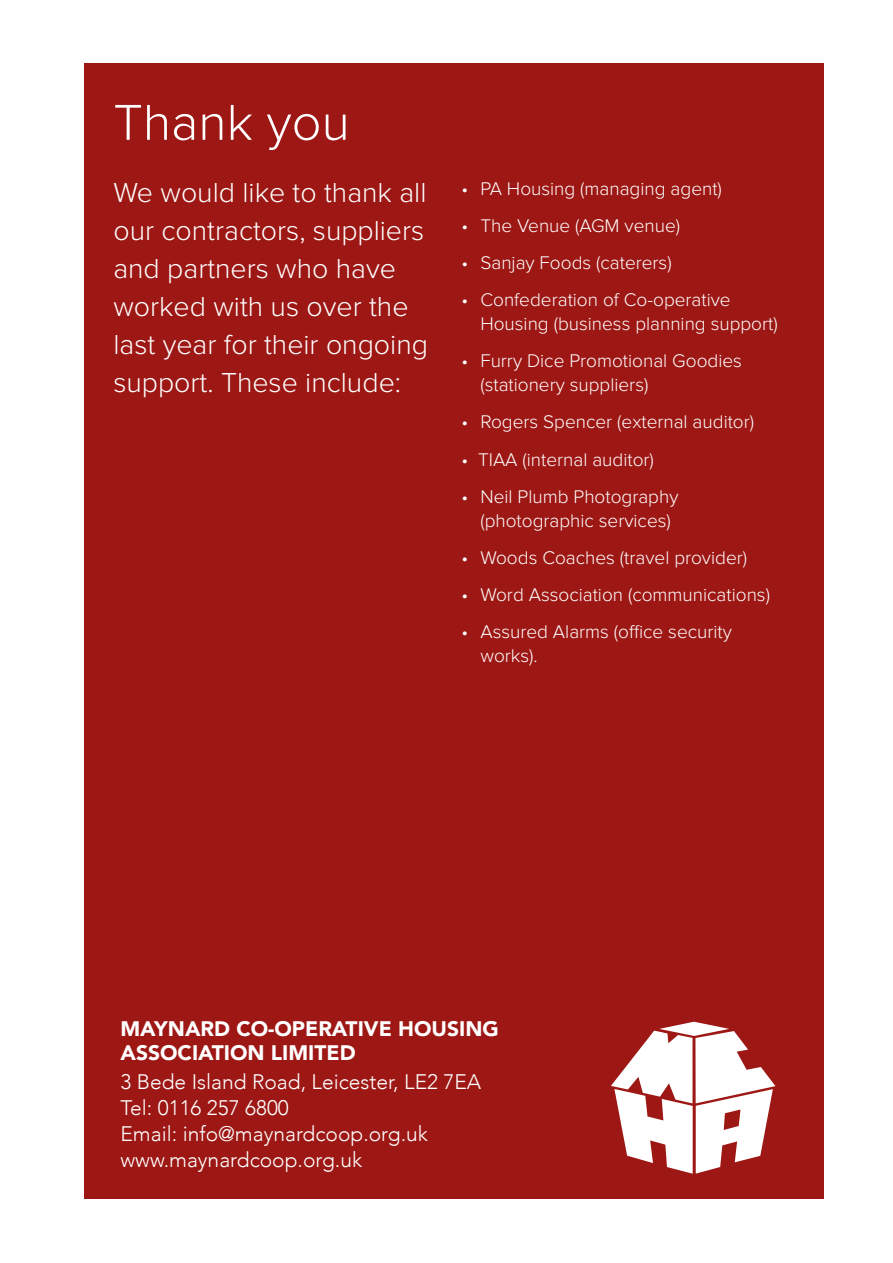
<style>
.page{position:relative;width:893px;height:1263px;background:#fff}
.page>*{position:absolute;margin:0;border:0;box-sizing:border-box;transform-origin:0 0}
.t1{font:300 52.2px "Proxima Nova";color:#fff}
.t2{font:300 28.5px/38px "Proxima Nova";color:#fff}
.t3{font:300 21px/26.1px "Avenir";color:#fff}
.t4{font:900 21px/24px "Avenir";color:#fff}
.t5{font:300 19.05px/23.7px "Proxima Nova";color:#fff}
</style>
<div class="page">
<div style="left:85px;top:64px;width:739px;height:1135px;background:#9d1714"></div>
<svg style="left:611px;top:1022px;width:164px;height:152px"></svg>
<h1 class="t1" style="left:113px;top:92px;width:238px">Thank you</h1>
<h2 class="t2" style="left:113px;top:174px;width:316px">We would like to thank all our contractors, suppliers and partners who have worked with us over the last year for their ongoing support. These include:</h2>
<p class="t5" style="left:461px;top:177px;width:262px">• PA Housing (managing agent)</p>
<p class="t5" style="left:461px;top:214px;width:220px">• The Venue (AGM venue)</p>
<p class="t5" style="left:461px;top:251px;width:212px">• Sanjay Foods (caterers)</p>
<p class="t5" style="left:480px;top:288px;width:299px;text-indent:-19px">• Confederation of Co-operative<br>Housing (business planning support)</p>
<p class="t5" style="left:480px;top:349px;width:263px;text-indent:-19px">• Furry Dice Promotional Goodies (stationery suppliers)</p>
<p class="t5" style="left:461px;top:410px;width:294px">• Rogers Spencer (external auditor)</p>
<p class="t5" style="left:461px;top:448px;width:194px">• TIAA (internal auditor)</p>
<p class="t5" style="left:461px;top:485px;width:219px;text-align:center">• Neil Plumb Photography (photographic services)</p>
<p class="t5" style="left:461px;top:546px;width:287px">• Woods Coaches (travel provider)</p>
<p class="t5" style="left:461px;top:583px;width:310px">• Word Association (communications)</p>
<p class="t5" style="left:480px;top:620px;width:253px;text-indent:-19px">• Assured Alarms (office security works).</p>
<p class="t4" style="left:120px;top:1016px;width:380px">MAYNARD CO-OPERATIVE HOUSING<br>ASSOCIATION LIMITED</p>
<p class="t3" style="left:120px;top:1068px;width:362px">3 Bede Island Road, Leicester, LE2 7EA<br>Tel: 0116 257 6800<br>Email: info@maynardcoop.org.uk www.maynardcoop.org.uk</p>
</div>
